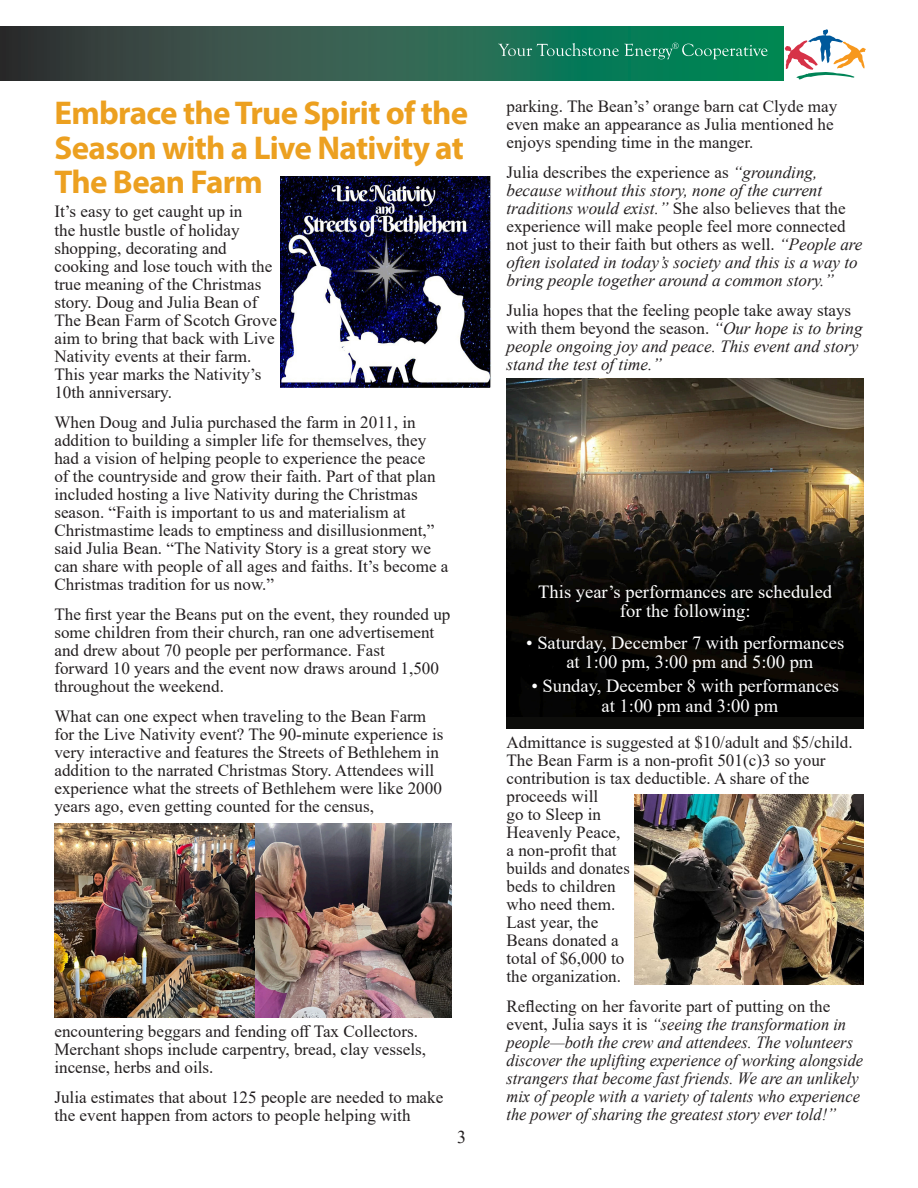
<style>
.page{position:relative;width:918px;height:1188px;background:#fff}
.page>*{position:absolute;margin:0;border:0;box-sizing:border-box;transform-origin:0 0}
.t1{font:700 33px/34.5px "Myriad Pro";letter-spacing:-.02em;color:#eca020}
.No_Spacing{font:18.6px "Times New Roman";color:#fff}
.t2{font:18px "Times New Roman";color:#231f20}
.No_Spacing-2{font:17.1px/18px "Times New Roman";color:#231f20}
.No_Spacing-3{font:italic 17.1px/18px "Times New Roman";color:#231f20;scale:.96 1}
.No_Spacing-4{font:italic 17.1px/18px "Times New Roman";color:#231f20}
.s1{font-style:italic}
.s2{font-style:normal}
</style>
<div class="page">
<svg style="left:785px;top:29px;width:81px;height:51px"></svg>
<svg style="left:0;top:26px;width:783px;height:54px;background:#285f4c"></svg>
<svg style="left:498px;top:43px;width:270px;height:16px;background:#2a8e6d"></svg>
<div style="left:507px;top:378px;width:357px;height:351px;background:#0d0d0b"></div>
<img style="left:507px;top:378px;width:357px;height:339px">
<img style="left:54px;top:824px;width:397px;height:194px">
<img style="left:280px;top:176px;width:211px;height:211px">
<img style="left:634px;top:795px;width:230px;height:190px">
<p class="t1" style="left:54px;top:95px;width:415px">Embrace the True Spirit of the<br>Season with a Live Nativity at<br>The Bean Farm</p>
<p class="No_Spacing-2" style="left:54px;top:202px;width:224px">It’s easy to get caught up in<br>the hustle bustle of holiday shopping, decorating and cooking and lose touch with the true meaning of the Christmas story. Doug and Julia Bean of<br>The Bean Farm of Scotch Grove aim to bring that back with Live<br>Nativity events at their farm.<br>This year marks the Nativity’s<br>10th anniversary.</p>
<p class="No_Spacing-2" style="left:54px;top:413px;width:396px">When Doug and Julia purchased the farm in 2011, in addition to building a simpler life for themselves, they had a vision of helping people to experience the peace<br>of the countryside and grow their faith. Part of that plan included hosting a live Nativity during the Christmas season. “Faith is important to us and materialism at Christmastime leads to emptiness and disillusionment,” said Julia Bean. “The Nativity Story is a great story we can share with people of all ages and faiths. It’s become a Christmas tradition for us now.”</p>
<p class="No_Spacing-2" style="left:54px;top:605px;width:398px">The first year the Beans put on the event, they rounded up some children from their church, ran one advertisement and drew about 70 people per performance. Fast<br>forward 10 years and the event now draws around 1,500 throughout the weekend.</p>
<p class="No_Spacing-2" style="left:54px;top:707px;width:391px">What can one expect when traveling to the Bean Farm for the Live Nativity event? The 90-minute experience is very interactive and features the Streets of Bethlehem in addition to the narrated Christmas Story. Attendees will experience what the streets of Bethlehem were like 2000 years ago, even getting counted for the census,</p>
<p class="No_Spacing-2" style="left:54px;top:1022px;width:373px">encountering beggars and fending off Tax Collectors.<br>Merchant shops include carpentry, bread, clay vessels, incense, herbs and oils.</p>
<p class="No_Spacing-2" style="left:54px;top:1088px;width:390px">Julia estimates that about 125 people are needed to make the event happen from actors to people helping with</p>
<p class="t2" style="left:457px;top:1124px;width:10px">3</p>
<p class="No_Spacing-2" style="left:507px;top:97px;width:332px">parking. The Bean’s’ orange barn cat Clyde may</p>
<p class="No_Spacing-2" style="left:507px;top:115px;width:329px">even make an appearance as Julia mentioned he enjoys spending time in the manger.</p>
<p class="No_Spacing-2" style="left:507px;top:163px;width:341px">Julia describes the experience as <span class="s1">“grounding, because without this story, none of the current traditions would exist.”</span> She also believes that the experience will make people feel more connected</p>
<p class="No_Spacing-4" style="left:507px;top:235px;width:358px"><span class="s2">not just to their faith but others as well.</span> “People are often isolated in today’s society and this is a way to bring people together around a common story.”</p>
<p class="No_Spacing-4" style="left:507px;top:301px;width:358px"><span class="s2">Julia hopes that the feeling people take away stays with them beyond the season.</span> “Our hope is to bring people ongoing joy and peace. This event and story stand the test of time.”</p>
<p class="No_Spacing" style="left:538px;top:578px;width:295px">This year’s performances are scheduled</p>
<p class="No_Spacing" style="left:620px;top:598px;width:132px">for the following:</p>
<p class="No_Spacing" style="left:526px;top:629px;width:320px">• Saturday, December 7 with performances</p>
<p class="No_Spacing" style="left:566px;top:649px;width:249px">at 1:00 pm, 3:00 pm and 5:00 pm</p>
<p class="No_Spacing" style="left:531px;top:673px;width:309px">• Sunday, December 8 with performances</p>
<p class="No_Spacing" style="left:602px;top:692px;width:178px">at 1:00 pm and 3:00 pm</p>
<p class="No_Spacing-2" style="left:507px;top:733px;width:348px">Admittance is suggested at $10/adult and $5/child.</p>
<p class="No_Spacing-2" style="left:507px;top:751px;width:321px">The Bean Farm is a non-profit 501(c)3 so your contribution is tax deductible. A share of the</p>
<p class="No_Spacing-2" style="left:507px;top:787px;width:115px">proceeds will<br>go to Sleep in<br>Heavenly Peace,</p>
<p class="No_Spacing-2" style="left:507px;top:841px;width:125px">a non-profit that builds and donates beds to children who need them.<br>Last year, the<br>Beans donated a total of $6,000 to the organization.</p>
<p class="No_Spacing-3" style="left:507px;top:997px;width:373px"><span class="s2">Reflecting on her favorite part of putting on the event, Julia says it is</span> “seeing the transformation in people—both the crew and attendees. The volunteers discover the uplifting experience of working alongside strangers that become fast friends. We are an unlikely mix of people with a variety of talents who experience the power of sharing the greatest story ever told!”</p>
</div>
